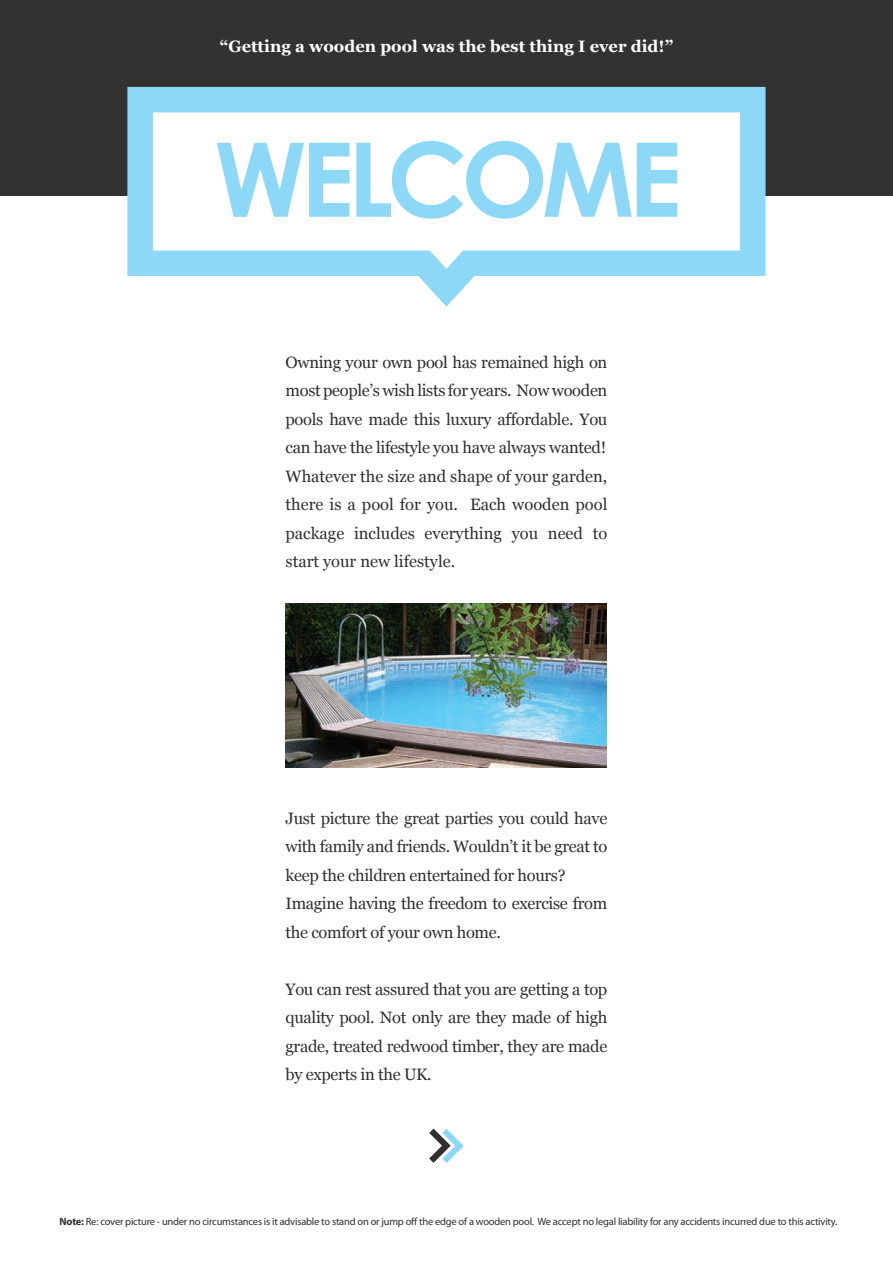
<style>
.page{position:relative;width:893px;height:1263px;background:#fff}
.page>*{position:absolute;margin:0;border:0;box-sizing:border-box;transform-origin:0 0}
.t1{font:700 103.05px "Century Gothic";letter-spacing:-.06em;color:#8dd7f7}
.t2{font:16.5px/28.5px "Georgia";letter-spacing:-.02em;color:#312f30;text-align:justify}
.t3{font:700 16.5px "Georgia";color:#fff}
.t4{font:10.5px "Myriad Pro";letter-spacing:-.02em;color:#312f30}
.s1{font-weight:700}
</style>
<div class="page">
<div style="left:0;top:0;width:893px;height:196px;background:#333233"></div>
<svg style="left:127px;top:86px;width:639px;height:221px"></svg>
<img style="left:286px;top:603px;width:321px;height:164px">
<svg style="left:429px;top:1128px;width:35px;height:35px"></svg>
<p class="t3" style="left:220px;top:34px;width:455px">“Getting a wooden pool was the best thing I ever did!”</p>
<h1 class="t1" style="left:214px;top:101px;width:469px">WELCOME</h1>
<p class="t2" style="left:286px;top:347px;width:323px">Owning your own pool has remained high on most people’s wish lists for years. Now wooden pools have made this luxury affordable. You can have the lifestyle you have always wanted!<br>Whatever the size and shape of your garden, there is a pool for you. Each wooden pool package includes everything you need to start your new lifestyle.</p>
<p class="t2" style="left:286px;top:803px;width:323px;text-align:left">Just picture the great parties you could have with family and friends. Wouldn’t it be great to keep the children entertained for hours?<br>Imagine having the freedom to exercise from the comfort of your own home.</p>
<p class="t2" style="left:286px;top:974px;width:323px">You can rest assured that you are getting a top quality pool. Not only are they made of high grade, treated redwood timber, they are made by experts in the UK.</p>
<p class="t4" style="left:60px;top:1216px;width:779px"><span class="s1">Note:</span> Re: cover picture - under no circumstances is it advisable to stand on or jump off the edge of a wooden pool. We accept no legal liability for any accidents incurred due to this activity.</p>
</div>
